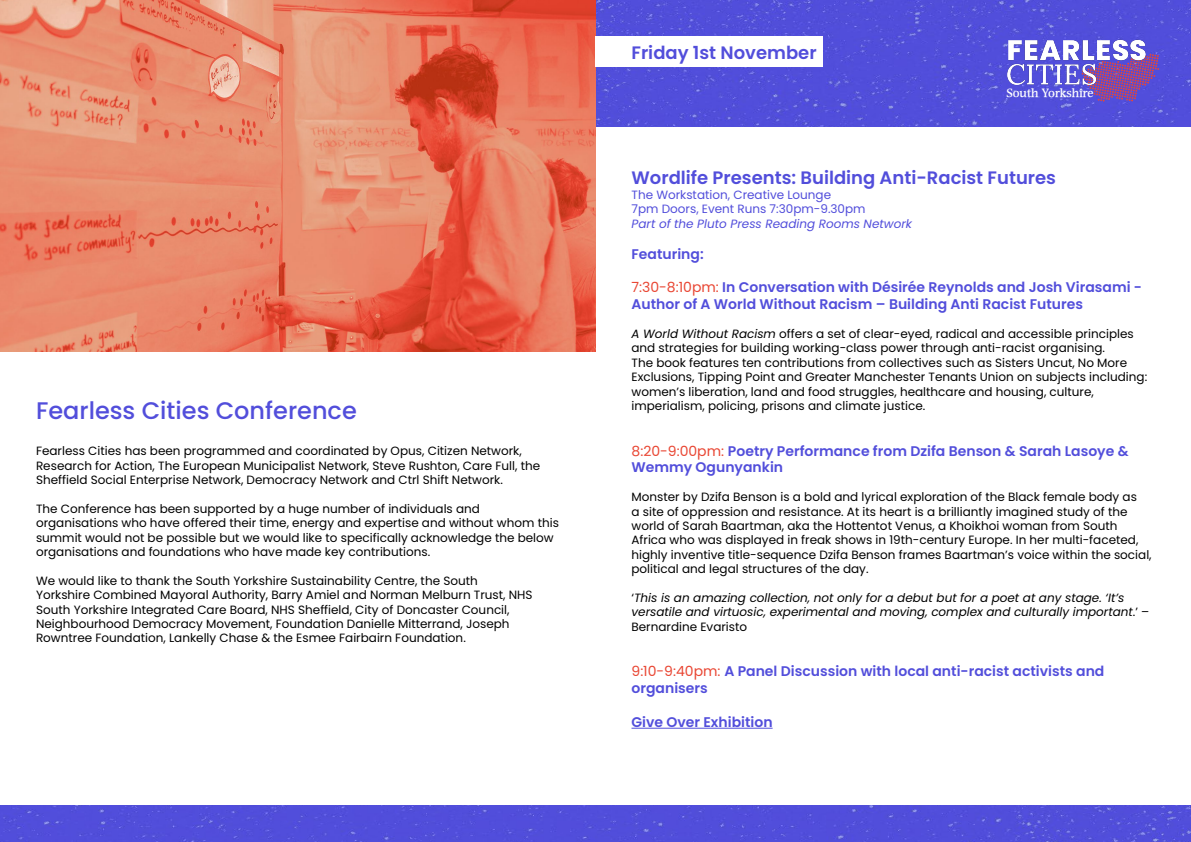
<style>
.page{position:relative;width:1191px;height:842px;background:#514edb}
.page>*{position:absolute;margin:0;border:0;box-sizing:border-box;transform-origin:0 0}
.t1{font:500 24px "Poppins";color:#524edb}
.t2{font:600 18px "Poppins";color:#524edb}
.t3{font:600 14px/16.8px "Poppins";color:#524edb}
.t4{font:12px/14.4px "Poppins";color:#000}
.t5{font:italic 12px/14.4px "Poppins";color:#000}
.t6{font:12px "Poppins";color:#524edb}
.t7{font:italic 12px "Poppins";color:#524edb}
.t8{font:600 12px "Devin";color:#fff}
.s1{font-weight:400;color:#e94734}
.s2{font-style:italic}
.s3{font-style:normal}
</style>
<div class="page">
<svg style="left:1081px;top:54px;width:78px;height:48px"></svg>
<img style="left:994px;top:27px;width:156px;height:69px">
<div style="left:0;top:127px;width:1191px;height:678px;background:#fff"></div>
<img style="left:0;top:0;width:595px;height:352px">
<hr style="left:631px;top:728px;width:141px;height:1px;background:#524edb">
<div style="left:595px;top:36px;width:228px;height:31px;background:#fff"></div>
<p class="t1" style="left:36px;top:397px;width:322px">Fearless Cities Conference</p>
<p class="t4" style="left:36px;top:444px;width:505px">Fearless Cities has been programmed and coordinated by Opus, Citizen Network,<br>Research for Action, The European Municipalist Network, Steve Rushton, Care Full, the<br>Sheffield Social Enterprise Network, Democracy Network and Ctrl Shift Network.</p>
<p class="t4" style="left:36px;top:501px;width:524px">The Conference has been supported by a huge number of individuals and organisations who have offered their time, energy and expertise and without whom this summit would not be possible but we would like to specifically acknowledge the below organisations and foundations who have made key contributions.</p>
<p class="t4" style="left:36px;top:573px;width:498px">We would like to thank the South Yorkshire Sustainability Centre, the South Yorkshire Combined Mayoral Authority, Barry Amiel and Norman Melburn Trust, NHS South Yorkshire Integrated Care Board, NHS Sheffield, City of Doncaster Council, Neighbourhood Democracy Movement, Foundation Danielle Mitterrand, Joseph Rowntree Foundation, Lankelly Chase &amp; the Esmee Fairbairn Foundation.</p>
<p class="t2" style="left:631px;top:42px;width:187px">Friday 1st November</p>
<p class="t8" style="left:1006px;top:86px;width:89px">South Yorkshire</p>
<p class="t2" style="left:631px;top:168px;width:426px">Wordlife Presents: Building Anti-Racist Futures</p>
<p class="t6" style="left:631px;top:188px;width:201px">The Workstation, Creative Lounge</p>
<p class="t6" style="left:631px;top:202px;width:236px">7pm Doors, Event Runs 7:30pm-9.30pm</p>
<p class="t7" style="left:631px;top:216px;width:282px">Part of the Pluto Press Reading Rooms Network</p>
<p class="t3" style="left:631px;top:245px;width:74px">Featuring:</p>
<p class="t3" style="left:631px;top:279px;width:512px"><span class="s1">7:30-8:10pm:</span> In Conversation with Désirée Reynolds and Josh Virasami -<br>Author of A World Without Racism – Building Anti Racist Futures</p>
<p class="t4" style="left:631px;top:327px;width:517px"><span class="s2">A World Without Racism</span> offers a set of clear-eyed, radical and accessible principles and strategies for building working-class power through anti-racist organising.<br>The book features ten contributions from collectives such as Sisters Uncut, No More Exclusions, Tipping Point and Greater Manchester Tenants Union on subjects including: women’s liberation, land and food struggles, healthcare and housing, culture, imperialism, policing, prisons and climate justice.</p>
<p class="t3" style="left:631px;top:442px;width:498px"><span class="s1">8:20-9:00pm:</span> Poetry Performance from Dzifa Benson &amp; Sarah Lasoye &amp;<br>Wemmy Ogunyankin</p>
<p class="t4" style="left:631px;top:490px;width:521px">Monster by Dzifa Benson is a bold and lyrical exploration of the Black female body as<br>a site of oppression and resistance. At its heart is a brilliantly imagined study of the world of Sarah Baartman, aka the Hottentot Venus, a Khoikhoi woman from South Africa who was displayed in freak shows in 19th-century Europe. In her multi-faceted, highly inventive title-sequence Dzifa Benson frames Baartman’s voice within the social, political and legal structures of the day.</p>
<p class="t5" style="left:631px;top:591px;width:519px"><span class="s3">‘</span>This is an amazing collection, not only for a debut but for a poet at any stage. ‘It’s versatile and virtuosic, experimental and moving, complex and culturally important<span class="s3">.’ –<br>Bernardine Evaristo</span></p>
<p class="t3" style="left:631px;top:663px;width:474px"><span class="s1">9:10-9:40pm:</span> A Panel Discussion with local anti-racist activists and organisers</p>
<p class="t3" style="left:631px;top:713px;width:143px">Give Over Exhibition</p>
</div>
